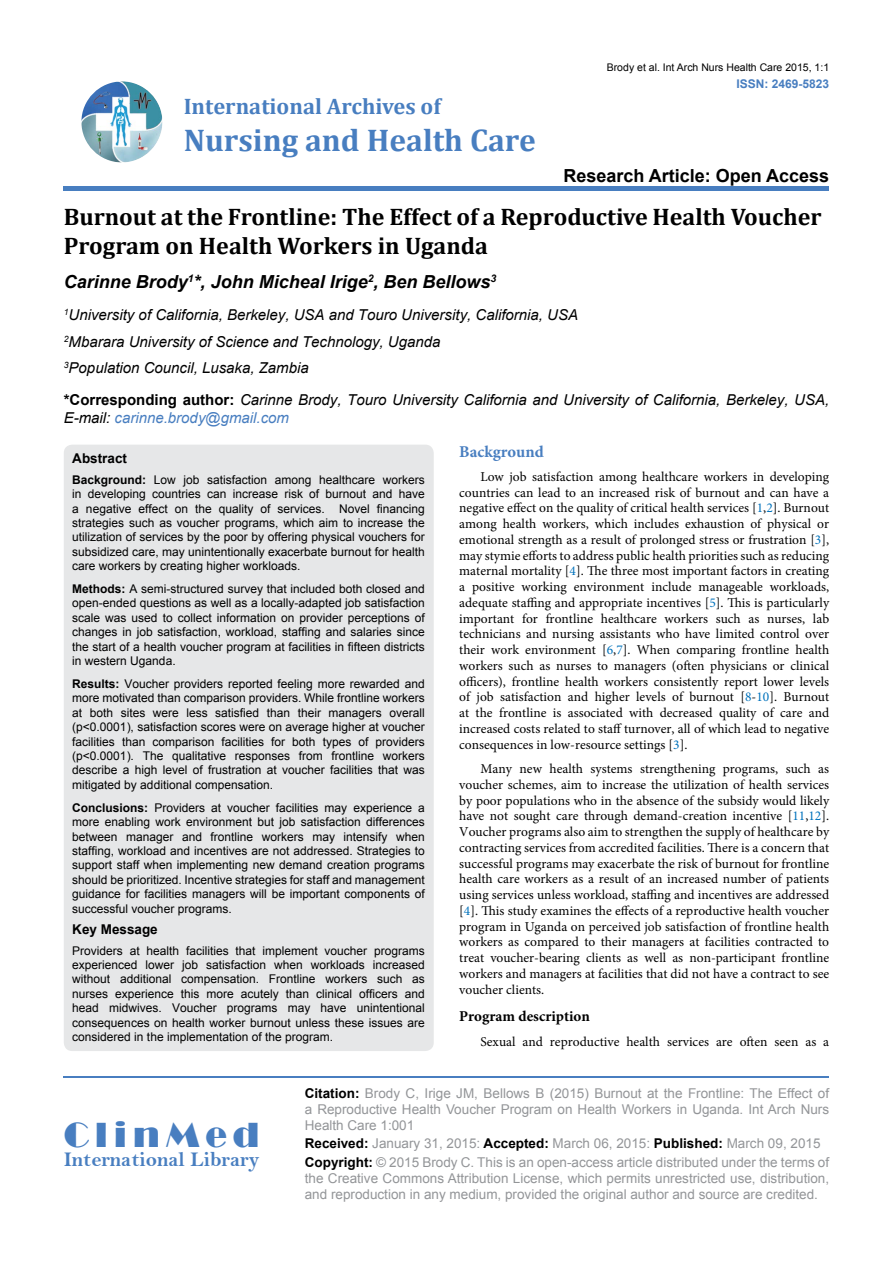
<style>
.page{position:relative;width:893px;height:1263px;background:#fff}
.page>*{position:absolute;margin:0;border:0;box-sizing:border-box;transform-origin:0 0}
.t1{font:36px "Broadway";letter-spacing:.16em;color:#487ec0}
.t2{font:700 31.5px "Cambria";color:#487ec0}
.t3{font:700 24px/28.8px "Cambria";color:#000}
.t4{font:700 22.5px "Cambria";color:#487ec0}
.t5{font:21px "Bell MT Bold";color:#487ec0}
.t6{font:italic 700 18px "Arial";color:#000}
.t7{font:700 18px "Arial";color:#000}
.t8{font:700 16.5px "Minion Pro";color:#487ec0}
.t9{font:italic 15px/26.5px "Arial";color:#000}
.t10{font:700 15px "Minion Pro";color:#000}
.t11{font:13.5px/15.8px "Minion Pro";color:#000;text-align:justify}
.t12{font:13.5px/16.2px "Arial";color:#939598}
.t13{font:700 13.5px "Arial";color:#000}
.t14{font:12px/14.4px "Arial";color:#000;text-align:justify}
.t15{font:700 12px "Arial";color:#487ec0}
.t16{font:10.5px "Arial";color:#000}
.s1{font-weight:700;font-style:normal}
.s2{color:#487ec0}
.s3{font-weight:700}
.s4{color:#0072bc}
.s5{font-weight:700;color:#000}
</style>
<div class="page">
<img style="left:81px;top:81px;width:81px;height:81px;border-radius:41px">
<div style="left:64px;top:186px;width:765px;height:5px;background:#487ec0"></div>
<hr style="left:64px;top:1076px;width:765px;height:2px;background:#487ec0">
<div style="left:64px;top:445px;width:370px;height:606px;background:#e6e7e8;border-radius:9px"></div>
<h3 class="t4" style="left:184px;top:90px;width:259px">International Archives of</h3>
<h2 class="t2" style="left:184px;top:118px;width:354px">Nursing and Health Care</h2>
<p class="t16" style="left:607px;top:61px;width:224px">Brody et al. Int Arch Nurs Health Care 2015, 1:1</p>
<p class="t15" style="left:736px;top:75px;width:94px">ISSN: 2469-5823</p>
<h3 class="t7" style="left:563px;top:163px;width:267px">Research Article: Open Access</h3>
<h3 class="t3" style="left:64px;top:201px;width:759px">Burnout at the Frontline: The Effect of a Reproductive Health Voucher<br>Program on Health Workers in Uganda</h3>
<h3 class="t6" style="left:64px;top:270px;width:434px">Carinne Brody<sup>1</sup>*, John Micheal Irige<sup>2</sup>, Ben Bellows<sup>3</sup></h3>
<p class="t9" style="left:64px;top:302px;width:516px"><sup>1</sup>University of California, Berkeley, USA and Touro University, California, USA<br><sup>2</sup>Mbarara University of Science and Technology, Uganda<br><sup>3</sup>Population Council, Lusaka, Zambia</p>
<p class="t9" style="left:64px;top:391px;width:767px;line-height:18px"><span class="s1">*Corresponding author:</span> Carinne Brody, Touro University California and University of California, Berkeley, USA,<br>E-mail: <span class="s2">carinne.brody@gmail.com</span></p>
<p class="t13" style="left:72px;top:449px;width:56px">Abstract</p>
<p class="t14" style="left:72px;top:472px;width:354px"><span class="s3">Background:</span> Low job satisfaction among healthcare workers in developing countries can increase risk of burnout and have a negative effect on the quality of services. Novel financing strategies such as voucher programs, which aim to increase the utilization of services by the poor by offering physical vouchers for subsidized care, may unintentionally exacerbate burnout for health care workers by creating higher workloads.</p>
<p class="t14" style="left:72px;top:582px;width:354px"><span class="s3">Methods:</span> A semi-structured survey that included both closed and open-ended questions as well as a locally-adapted job satisfaction scale was used to collect information on provider perceptions of changes in job satisfaction, workload, staffing and salaries since the start of a health voucher program at facilities in fifteen districts in western Uganda.</p>
<p class="t14" style="left:72px;top:676px;width:354px"><span class="s3">Results:</span> Voucher providers reported feeling more rewarded and more motivated than comparison providers. While frontline workers at both sites were less satisfied than their managers overall (p&lt;0.0001), satisfaction scores were on average higher at voucher facilities than comparison facilities for both types of providers (p&lt;0.0001). The qualitative responses from frontline workers describe a high level of frustration at voucher facilities that was mitigated by additional compensation.</p>
<p class="t14" style="left:72px;top:800px;width:354px"><span class="s3">Conclusions:</span> Providers at voucher facilities may experience a more enabling work environment but job satisfaction differences between manager and frontline workers may intensify when staffing, workload and incentives are not addressed. Strategies to support staff when implementing new demand creation programs should be prioritized. Incentive strategies for staff and management guidance for facilities managers will be important components of successful voucher programs.</p>
<p class="t13" style="left:72px;top:920px;width:87px">Key Message</p>
<p class="t14" style="left:72px;top:943px;width:354px">Providers at health facilities that implement voucher programs experienced lower job satisfaction when workloads increased without additional compensation. Frontline workers such as nurses experience this more acutely than clinical officers and head midwives. Voucher programs may have unintentional consequences on health worker burnout unless these issues are considered in the implementation of the program.</p>
<p class="t8" style="left:459px;top:440px;width:86px">Background</p>
<p class="t11" style="left:459px;top:469px;width:371px;text-indent:21px">Low job satisfaction among healthcare workers in developing countries can lead to an increased risk of burnout and can have a negative effect on the quality of critical health services [<span class="s4">1</span>,<span class="s4">2</span>]. Burnout among health workers, which includes exhaustion of physical or emotional strength as a result of prolonged stress or frustration [<span class="s4">3</span>], may stymie efforts to address public health priorities such as reducing maternal mortality [<span class="s4">4</span>]. The three most important factors in creating a positive working environment include manageable workloads, adequate staffing and appropriate incentives [<span class="s4">5</span>]. This is particularly important for frontline healthcare workers such as nurses, lab technicians and nursing assistants who have limited control over their work environment [<span class="s4">6</span>,<span class="s4">7</span>]. When comparing frontline health workers such as nurses to managers (often physicians or clinical officers), frontline health workers consistently report lower levels of job satisfaction and higher levels of burnout [<span class="s4">8</span>-<span class="s4">10</span>]. Burnout at the frontline is associated with decreased quality of care and increased costs related to staff turnover, all of which lead to negative consequences in low-resource settings [<span class="s4">3</span>].</p>
<p class="t11" style="left:459px;top:761px;width:371px;text-indent:21px">Many new health systems strengthening programs, such as voucher schemes, aim to increase the utilization of health services by poor populations who in the absence of the subsidy would likely have not sought care through demand-creation incentive [<span class="s4">11</span>,<span class="s4">12</span>].<br>Voucher programs also aim to strengthen the supply of healthcare by contracting services from accredited facilities. There is a concern that successful programs may exacerbate the risk of burnout for frontline health care workers as a result of an increased number of patients using services unless workload, staffing and incentives are addressed [<span class="s4">4</span>]. This study examines the effects of a reproductive health voucher program in Uganda on perceived job satisfaction of frontline health workers as compared to their managers at facilities contracted to treat voucher-bearing clients as well as non-participant frontline workers and managers at facilities that did not have a contract to see voucher clients.</p>
<p class="t10" style="left:459px;top:1005px;width:132px">Program description</p>
<p class="t11" style="left:480px;top:1034px;width:350px">Sexual and reproductive health services are often seen as a</p>
<h1 class="t1" style="left:64px;top:1113px;width:197px">ClinMed</h1>
<h3 class="t5" style="left:64px;top:1147px;width:197px">International Library</h3>
<p class="t12" style="left:305px;top:1085px;width:526px;text-align:justify"><span class="s5">Citation:</span> Brody C, Irige JM, Bellows B (2015) Burnout at the Frontline: The Effect of a Reproductive Health Voucher Program on Health Workers in Uganda. Int Arch Nurs Health Care 1:001</p>
<p class="t12" style="left:305px;top:1134px;width:526px;line-height:18.3px"><span class="s5">Received:</span> January 31, 2015: <span class="s5">Accepted:</span> March 06, 2015: <span class="s5">Published:</span> March 09, 2015<br><span class="s5">Copyright:</span> © 2015 Brody C. This is an open-access article distributed under the terms of</p>
<p class="t12" style="left:305px;top:1170px;width:526px">the Creative Commons Attribution License, which permits unrestricted use, distribution, and reproduction in any medium, provided the original author and source are credited.</p>
</div>
